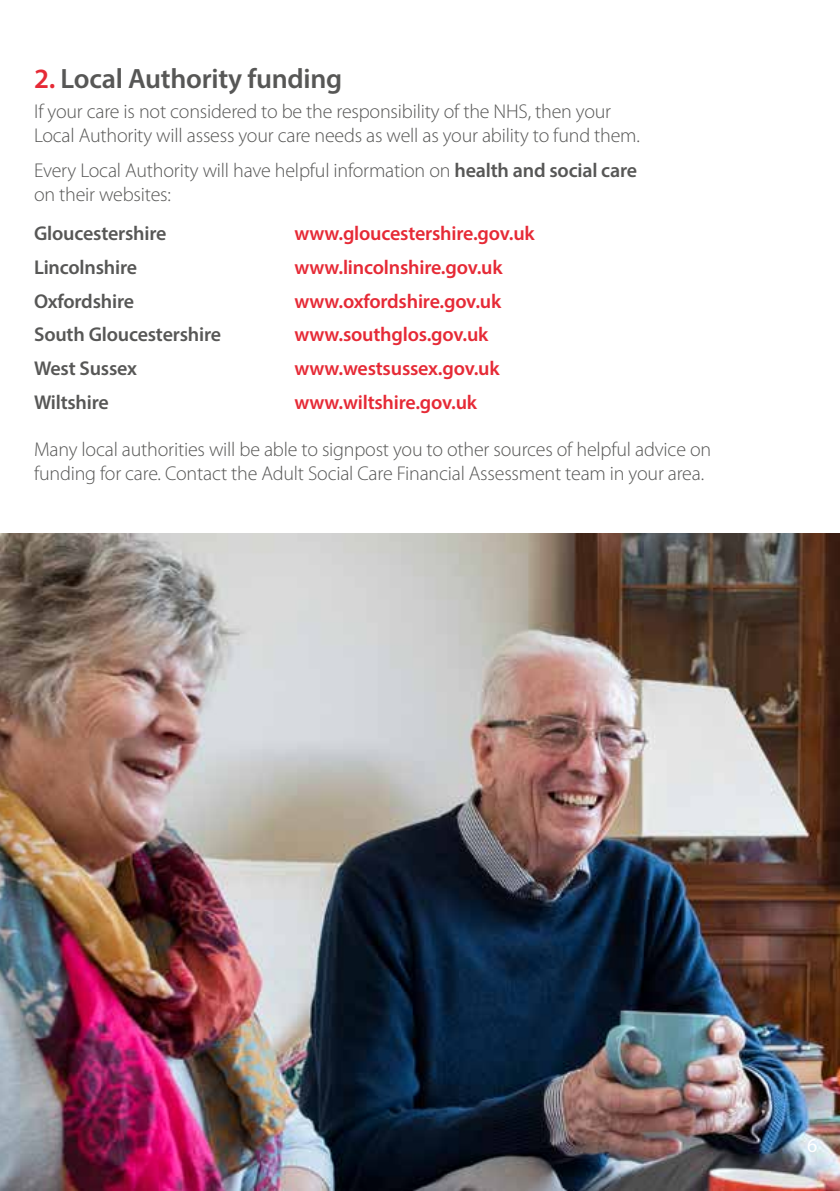
<style>
.page{position:relative;width:840px;height:1191px;background:#fff}
.page>*{position:absolute;margin:0;border:0;box-sizing:border-box;transform-origin:0 0}
.t1{font:600 28px "Myriad Pro";letter-spacing:-.01em;color:#575756}
.t2{font:300 20px/24px "Myriad Pro";letter-spacing:-.01em;color:#575756}
.t3{font:600 20px "Myriad Pro";letter-spacing:-.01em;color:#e62a36}
.t4{font:600 20px "Myriad Pro";letter-spacing:-.01em;color:#575756}
.t5{font:20px "Myriad Pro";color:#fff}
.s1{color:#e62a36}
.s2{font-weight:600}
</style>
<div class="page">
<img style="left:0;top:533px;width:839px;height:658px">
<h1 class="t1" style="left:34px;top:61px;width:309px"><span class="s1">2.</span> Local Authority funding</h1>
<p class="t2" style="left:34px;top:99px;width:607px">If your care is not considered to be the responsibility of the NHS, then your<br>Local Authority will assess your care needs as well as your ability to fund them.</p>
<p class="t2" style="left:34px;top:158px;width:604px">Every Local Authority will have helpful information on <span class="s2">health and social care </span>on their websites:</p>
<p class="t4" style="left:34px;top:221px;width:134px">Gloucestershire</p>
<p class="t3" style="left:294px;top:221px;width:242px">www.gloucestershire.gov.uk</p>
<p class="t4" style="left:34px;top:255px;width:105px">Lincolnshire</p>
<p class="t3" style="left:294px;top:255px;width:210px">www.lincolnshire.gov.uk</p>
<p class="t4" style="left:34px;top:288px;width:101px">Oxfordshire</p>
<p class="t3" style="left:294px;top:288px;width:208px">www.oxfordshire.gov.uk</p>
<p class="t4" style="left:34px;top:322px;width:188px">South Gloucestershire</p>
<p class="t3" style="left:294px;top:322px;width:195px">www.southglos.gov.uk</p>
<p class="t4" style="left:34px;top:356px;width:104px">West Sussex</p>
<p class="t3" style="left:294px;top:356px;width:207px">www.westsussex.gov.uk</p>
<p class="t4" style="left:34px;top:389px;width:76px">Wiltshire</p>
<p class="t3" style="left:294px;top:389px;width:184px">www.wiltshire.gov.uk</p>
<p class="t2" style="left:34px;top:436px;width:678px">Many local authorities will be able to signpost you to other sources of helpful advice on funding for care. Contact the Adult Social Care Financial Assessment team in your area.</p>
<p class="t5" style="left:806px;top:1133px;width:12px">6</p>
</div>
